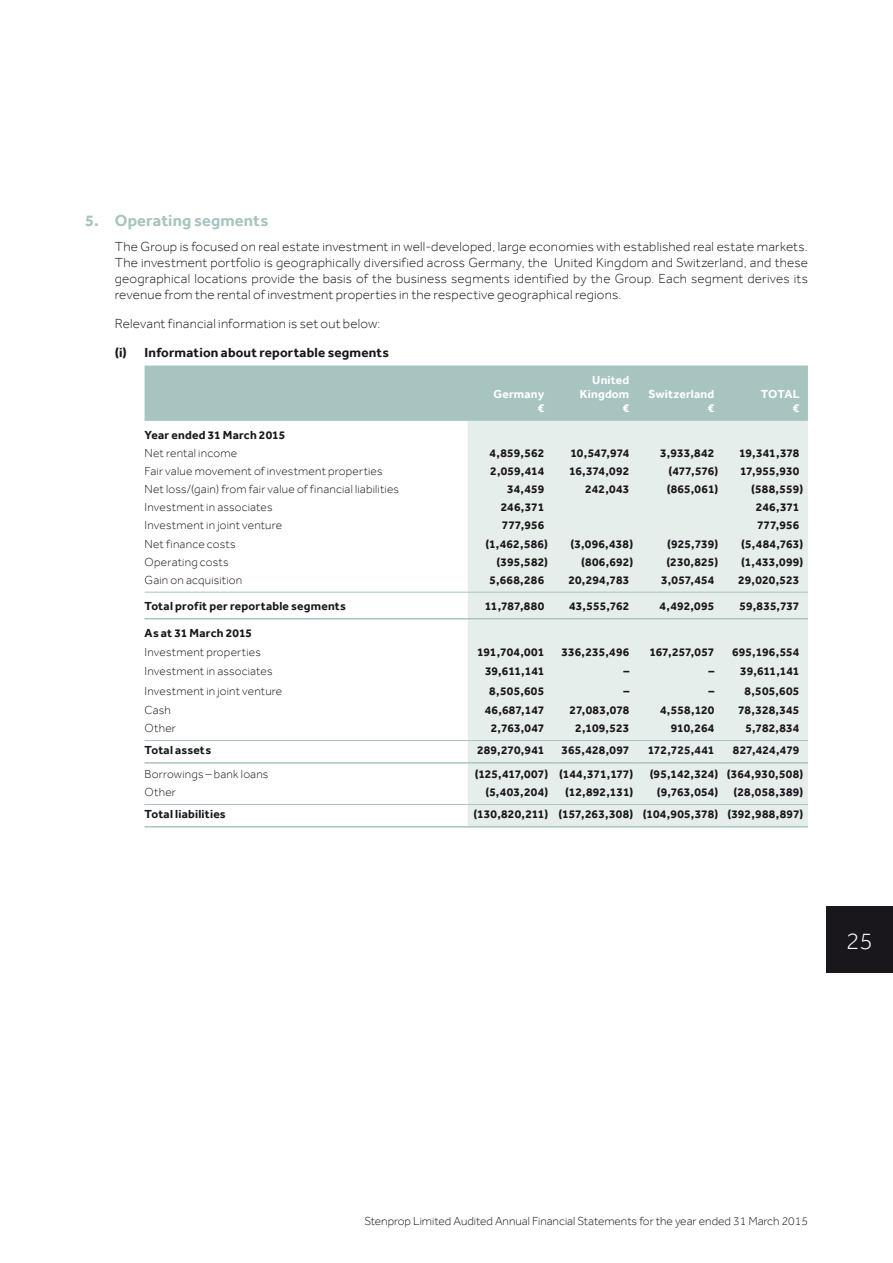
<style>
.page{position:relative;width:893px;height:1263px;background:#fff}
.page>*{position:absolute;margin:0;border:0;box-sizing:border-box;transform-origin:0 0}
.t1{font:300 24.3px "Effra";color:#fff}
.t2{font:700 16.5px "Effra";letter-spacing:.005em;color:#a8c4c0}
.t3{font:300 13.5px/16.2px "Effra";letter-spacing:.015em;color:#1a171c;text-align:justify}
.t4{font:700 13.5px "Effra";letter-spacing:.015em;color:#1a171c}
.t5{font:700 12px "Effra";letter-spacing:.015em;color:#1a171c}
.t6{font:300 12px "Effra";letter-spacing:.015em;color:#1a171c}
.t7{font:700 12px/14.4px "Effra";letter-spacing:.02em;color:#fff;text-align:right}
.t8{font:700 12px "Effra";letter-spacing:-.005em;color:#1a171c}
</style>
<div class="page">
<div style="left:826px;top:906px;width:67px;height:67px;background:#1a171c"></div>
<div style="left:145px;top:365px;width:663px;height:56px;background:#a8c4c0"></div>
<div style="left:468px;top:421px;width:340px;height:405px;background:#e6eeec"></div>
<hr style="left:145px;top:592px;width:323px;height:1px;background:#a8c4c0">
<hr style="left:468px;top:592px;width:85px;height:1px;background:#a8c4c0">
<hr style="left:553px;top:592px;width:85px;height:1px;background:#a8c4c0">
<hr style="left:638px;top:592px;width:85px;height:1px;background:#a8c4c0">
<hr style="left:723px;top:592px;width:85px;height:1px;background:#a8c4c0">
<hr style="left:145px;top:618px;width:323px;height:1px;background:#a8c4c0">
<hr style="left:468px;top:618px;width:85px;height:1px;background:#a8c4c0">
<hr style="left:553px;top:618px;width:85px;height:1px;background:#a8c4c0">
<hr style="left:638px;top:618px;width:85px;height:1px;background:#a8c4c0">
<hr style="left:723px;top:618px;width:85px;height:1px;background:#a8c4c0">
<hr style="left:145px;top:826px;width:323px;height:1px;background:#a8c4c0">
<hr style="left:468px;top:826px;width:85px;height:1px;background:#a8c4c0">
<hr style="left:553px;top:826px;width:85px;height:1px;background:#a8c4c0">
<hr style="left:638px;top:826px;width:85px;height:1px;background:#a8c4c0">
<hr style="left:723px;top:826px;width:85px;height:1px;background:#a8c4c0">
<hr style="left:145px;top:740px;width:323px;height:1px;background:#a8c4c0">
<hr style="left:468px;top:740px;width:85px;height:1px;background:#a8c4c0">
<hr style="left:553px;top:740px;width:85px;height:1px;background:#a8c4c0">
<hr style="left:638px;top:740px;width:85px;height:1px;background:#a8c4c0">
<hr style="left:723px;top:740px;width:85px;height:1px;background:#a8c4c0">
<hr style="left:145px;top:804px;width:323px;height:1px;background:#a8c4c0">
<hr style="left:468px;top:804px;width:85px;height:1px;background:#a8c4c0">
<hr style="left:553px;top:804px;width:85px;height:1px;background:#a8c4c0">
<hr style="left:638px;top:804px;width:85px;height:1px;background:#a8c4c0">
<hr style="left:723px;top:804px;width:85px;height:1px;background:#a8c4c0">
<hr style="left:145px;top:762px;width:323px;height:2px;background:#a8c4c0">
<hr style="left:468px;top:762px;width:85px;height:2px;background:#a8c4c0">
<hr style="left:553px;top:762px;width:85px;height:2px;background:#a8c4c0">
<hr style="left:638px;top:762px;width:85px;height:2px;background:#a8c4c0">
<hr style="left:723px;top:762px;width:85px;height:2px;background:#a8c4c0">
<h2 class="t2" style="left:85px;top:210px;width:185px">5. Operating segments</h2>
<p class="t3" style="left:115px;top:238px;width:695px">The Group is focused on real estate investment in well-developed, large economies with established real estate markets.<br>The investment portfolio is geographically diversified across Germany, the United Kingdom and Switzerland, and these geographical locations provide the basis of the business segments identified by the Group. Each segment derives its revenue from the rental of investment properties in the respective geographical regions.</p>
<p class="t3" style="left:115px;top:315px;width:267px">Relevant financial information is set out below:</p>
<p class="t4" style="left:115px;top:344px;width:276px">(i) Information about reportable segments</p>
<p class="t7" style="left:493px;top:387px;width:52px">Germany €</p>
<p class="t7" style="left:580px;top:372px;width:51px">United<br>Kingdom €</p>
<p class="t7" style="left:648px;top:387px;width:68px">Switzerland €</p>
<p class="t7" style="left:761px;top:387px;width:40px">TOTAL €</p>
<p class="t5" style="left:145px;top:428px;width:142px">Year ended 31 March 2015</p>
<p class="t6" style="left:145px;top:446px;width:94px">Net rental income</p>
<p class="t5" style="left:490px;top:446px;width:56px">4,859,562</p>
<p class="t5" style="left:570px;top:446px;width:60px">10,547,974</p>
<p class="t5" style="left:660px;top:446px;width:56px">3,933,842</p>
<p class="t5" style="left:739px;top:446px;width:62px">19,341,378</p>
<p class="t6" style="left:145px;top:464px;width:240px">Fair value movement of investment properties</p>
<p class="t5" style="left:490px;top:464px;width:56px">2,059,414</p>
<p class="t5" style="left:569px;top:464px;width:62px">16,374,092</p>
<p class="t5" style="left:668px;top:464px;width:51px">(477,576)</p>
<p class="t5" style="left:740px;top:464px;width:61px">17,955,930</p>
<p class="t6" style="left:145px;top:482px;width:256px">Net loss/(gain) from fair value of financial liabilities</p>
<p class="t5" style="left:507px;top:482px;width:39px">34,459</p>
<p class="t5" style="left:585px;top:482px;width:46px">242,043</p>
<p class="t5" style="left:667px;top:482px;width:53px">(865,061)</p>
<p class="t5" style="left:751px;top:482px;width:54px">(588,559)</p>
<p class="t6" style="left:145px;top:501px;width:130px">Investment in associates</p>
<p class="t5" style="left:501px;top:500px;width:45px">246,371</p>
<p class="t5" style="left:756px;top:500px;width:45px">246,371</p>
<p class="t6" style="left:145px;top:519px;width:139px">Investment in joint venture</p>
<p class="t5" style="left:502px;top:518px;width:44px">777,956</p>
<p class="t5" style="left:757px;top:518px;width:44px">777,956</p>
<p class="t6" style="left:145px;top:537px;width:93px">Net finance costs</p>
<p class="t5" style="left:485px;top:536px;width:64px">(1,462,586)</p>
<p class="t5" style="left:570px;top:536px;width:64px">(3,096,438)</p>
<p class="t5" style="left:667px;top:536px;width:52px">(925,739)</p>
<p class="t5" style="left:741px;top:536px;width:63px">(5,484,763)</p>
<p class="t6" style="left:145px;top:555px;width:86px">Operating costs</p>
<p class="t5" style="left:496px;top:554px;width:53px">(395,582)</p>
<p class="t5" style="left:581px;top:554px;width:54px">(806,692)</p>
<p class="t5" style="left:666px;top:554px;width:53px">(230,825)</p>
<p class="t5" style="left:741px;top:554px;width:64px">(1,433,099)</p>
<p class="t6" style="left:145px;top:573px;width:99px">Gain on acquisition</p>
<p class="t5" style="left:489px;top:572px;width:56px">5,668,286</p>
<p class="t5" style="left:568px;top:572px;width:62px">20,294,783</p>
<p class="t5" style="left:661px;top:572px;width:55px">3,057,454</p>
<p class="t5" style="left:738px;top:572px;width:63px">29,020,523</p>
<p class="t5" style="left:145px;top:599px;width:203px">Total profit per reportable segments</p>
<p class="t5" style="left:485px;top:599px;width:61px">11,787,880</p>
<p class="t5" style="left:569px;top:599px;width:62px">43,555,762</p>
<p class="t5" style="left:660px;top:599px;width:56px">4,492,095</p>
<p class="t5" style="left:739px;top:599px;width:61px">59,835,737</p>
<p class="t5" style="left:145px;top:625px;width:109px">As at 31 March 2015</p>
<p class="t6" style="left:145px;top:645px;width:118px">Investment properties</p>
<p class="t5" style="left:477px;top:645px;width:69px">191,704,001</p>
<p class="t5" style="left:562px;top:645px;width:69px">336,235,496</p>
<p class="t8" style="left:649px;top:645px;width:67px">167,257,057</p>
<p class="t5" style="left:732px;top:645px;width:69px">695,196,554</p>
<p class="t6" style="left:145px;top:665px;width:130px">Investment in associates</p>
<p class="t5" style="left:485px;top:664px;width:61px">39,611,141</p>
<p class="t5" style="left:623px;top:664px;width:7px">–</p>
<p class="t5" style="left:708px;top:664px;width:93px">– 39,611,141</p>
<p class="t6" style="left:145px;top:684px;width:139px">Investment in joint venture</p>
<p class="t5" style="left:489px;top:683px;width:57px">8,505,605</p>
<p class="t5" style="left:623px;top:683px;width:7px">–</p>
<p class="t5" style="left:708px;top:683px;width:7px">–</p>
<p class="t5" style="left:744px;top:683px;width:57px">8,505,605</p>
<p class="t6" style="left:145px;top:703px;width:28px">Cash</p>
<p class="t5" style="left:485px;top:703px;width:61px">46,687,147</p>
<p class="t5" style="left:570px;top:703px;width:61px">27,083,078</p>
<p class="t5" style="left:660px;top:703px;width:56px">4,558,120</p>
<p class="t5" style="left:738px;top:703px;width:63px">78,328,345</p>
<p class="t6" style="left:145px;top:721px;width:33px">Other</p>
<p class="t5" style="left:491px;top:721px;width:55px">2,763,047</p>
<p class="t5" style="left:575px;top:721px;width:56px">2,109,523</p>
<p class="t5" style="left:671px;top:721px;width:45px">910,264</p>
<p class="t5" style="left:745px;top:721px;width:55px">5,782,834</p>
<p class="t5" style="left:145px;top:743px;width:68px">Total assets</p>
<p class="t5" style="left:477px;top:743px;width:69px">289,270,941</p>
<p class="t5" style="left:562px;top:743px;width:69px">365,428,097</p>
<p class="t5" style="left:648px;top:743px;width:68px">172,725,441</p>
<p class="t5" style="left:733px;top:743px;width:68px">827,424,479</p>
<p class="t6" style="left:145px;top:767px;width:125px">Borrowings – bank loans</p>
<p class="t8" style="left:475px;top:766px;width:160px">(125,417,007) (144,371,177)</p>
<p class="t5" style="left:650px;top:766px;width:155px">(95,142,324) (364,930,508)</p>
<p class="t6" style="left:145px;top:785px;width:33px">Other</p>
<p class="t5" style="left:485px;top:785px;width:64px">(5,403,204)</p>
<p class="t5" style="left:565px;top:785px;width:69px">(12,892,131)</p>
<p class="t5" style="left:657px;top:785px;width:63px">(9,763,054)</p>
<p class="t5" style="left:734px;top:785px;width:71px">(28,058,389)</p>
<p class="t5" style="left:145px;top:807px;width:83px">Total liabilities</p>
<p class="t5" style="left:473px;top:807px;width:331px">(130,820,211) (157,263,308) (104,905,378) (392,988,897)</p>
<h1 class="t1" style="left:846px;top:927px;width:28px">25</h1>
<p class="t6" style="left:365px;top:1214px;width:445px">Stenprop Limited Audited Annual Financial Statements for the year ended 31 March 2015</p>
</div>
